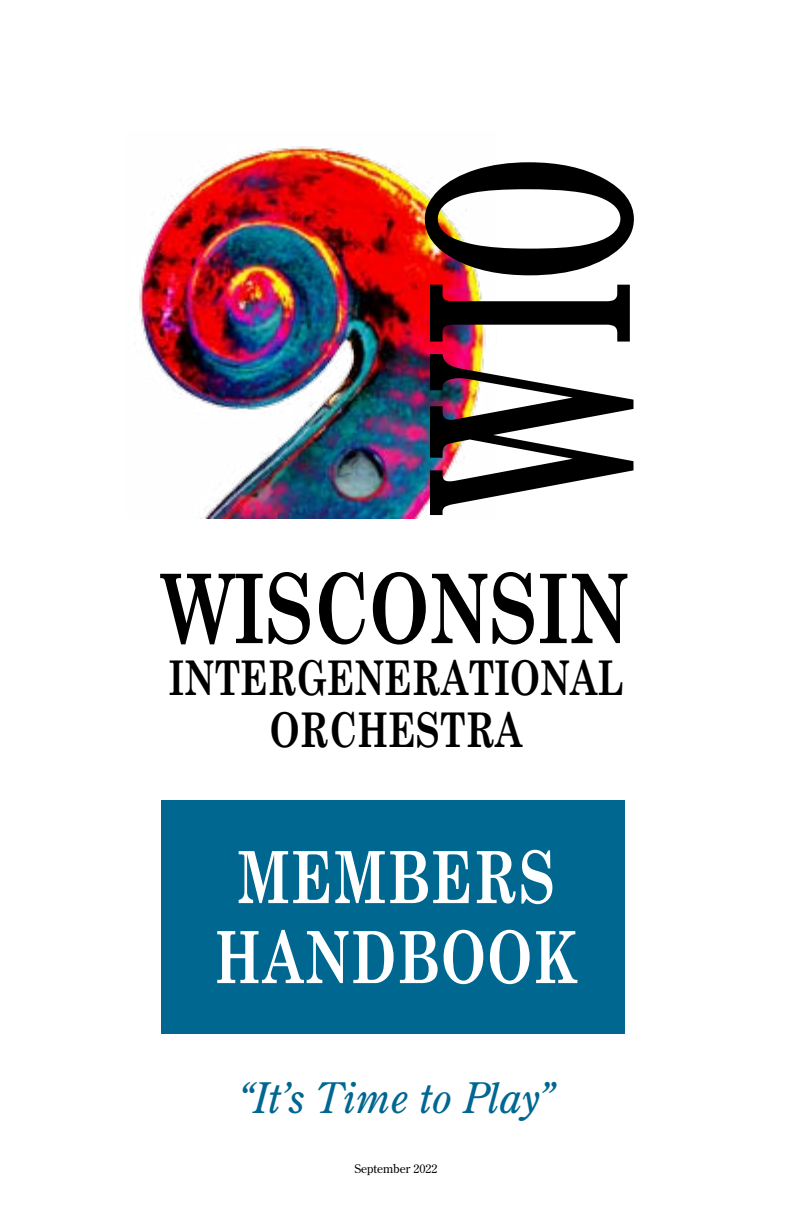
<style>
.page{position:relative;width:792px;height:1224px;background:#fff}
.page>*{position:absolute;margin:0;border:0;box-sizing:border-box;transform-origin:0 0}
.t1{font:700 276.8px "Century Schoolbook";color:#000;scale:.56 1}
.t2{font:700 96px "Century Schoolbook";color:#000;scale:.75 1}
.t3{font:700 72px/80px "Century Schoolbook";letter-spacing:.025em;color:#fff;text-align:center;scale:.75 1}
.t4{font:700 48px/52px "Century Schoolbook";color:#000;text-align:center;scale:.75 1}
.t5{font:italic 42px "Century Old Style Std";color:#006791}
.t6{font:12px "Century Old Style Std";color:#000}
</style>
<div class="page">
<div style="left:161px;top:801px;width:464px;height:233px;background:#006791"></div>
<img style="left:139px;top:146px;width:347px;height:373px">
<h1 class="t1" style="left:362px;top:510px;width:635px;rotate:-90deg">WIO</h1>
<h2 class="t2" style="left:163px;top:550px;width:624px">WISCONSIN</h2>
<p class="t4" style="left:168px;top:651px;width:608px">INTERGENERATIONAL<br>ORCHESTRA</p>
<h3 class="t3" style="left:214px;top:837px;width:486px">MEMBERS<br>HANDBOOK</h3>
<p class="t5" style="left:238px;top:1072px;width:318px">“It’s Time to Play”</p>
<p class="t6" style="left:354px;top:1161px;width:85px">September 2022</p>
</div>
